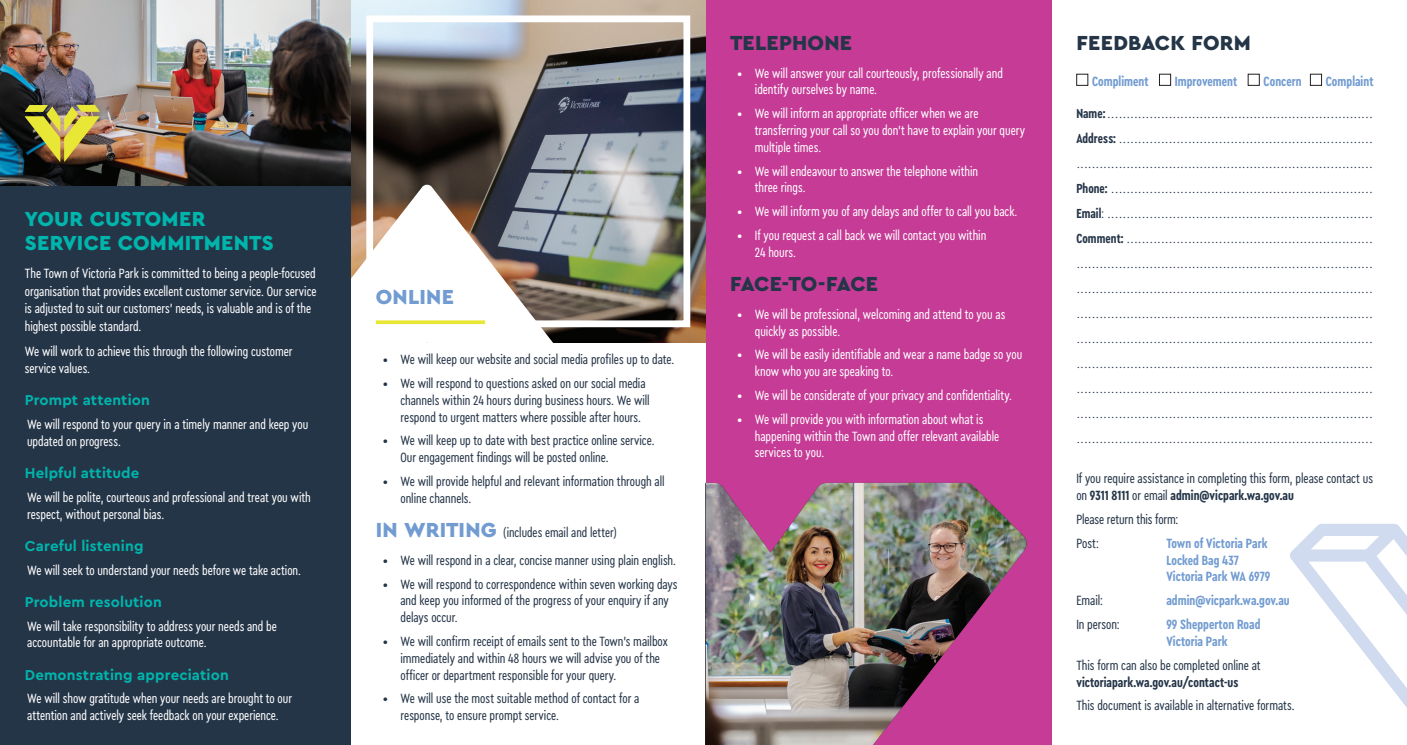
<style>
.page{position:relative;width:1407px;height:745px;background:#fff}
.page>*{position:absolute;margin:0;border:0;box-sizing:border-box;transform-origin:0 0}
.t1{font:900 21.25px/23.8px "Cera Pro";letter-spacing:.01em;color:#00b5ac}
.t2{font:900 21.25px "Cera Pro";letter-spacing:.01em;color:#253548}
.t3{font:900 21.25px "Cera Pro";letter-spacing:-.025em;color:#253548}
.t4{font:900 21.25px "Cera Pro";letter-spacing:.015em;color:#729cd1}
.t5{font:700 15px "Cera Pro";letter-spacing:.01em;color:#00b5ac}
.t6{font:14px/16.8px "Cera Condensed Pro";color:#fff}
.t7{font:14px/16.8px "Cera Condensed Pro";color:#253548}
.t8{font:700 14px/16.8px "Cera Condensed Pro";letter-spacing:.005em;color:#729cd1}
.t9{font:700 14px "Cera Condensed Pro";letter-spacing:.005em;color:#253548}
.t10{font:300 13.75px/25px "Cera Pro";color:#253548;text-align:justify}
.t11{font:13.75px "Cera Condensed Pro";color:#253548}
.s1{font-family:"Cera Pro";font-weight:900;font-size:21.25px;color:#729cd1}
.s2{font-family:"Cera Condensed Pro";font-weight:700}
.s3{font-weight:700}
</style>
<div class="page">
<div style="left:706px;top:0;width:345px;height:744px;background:#c53b96"></div>
<img style="left:351px;top:0;width:355px;height:342px">
<div style="left:366px;top:15px;width:324px;height:312px;border:7px solid #fff"></div>
<svg style="left:351px;top:185px;width:204px;height:158px"></svg>
<svg style="left:376px;top:320px;width:109px;height:4px"></svg>
<img style="left:705px;top:482px;width:321px;height:262px">
<div style="left:1076px;top:74px;width:12px;height:12px;border:1px solid #231f20"></div>
<div style="left:1159px;top:74px;width:12px;height:12px;border:1px solid #231f20"></div>
<div style="left:1248px;top:74px;width:11px;height:12px;border:1px solid #231f20"></div>
<div style="left:1310px;top:74px;width:12px;height:12px;border:1px solid #231f20"></div>
<svg style="left:1290px;top:524px;width:117px;height:184px"></svg>
<div style="left:0;top:0;width:351px;height:744px;background:#253548"></div>
<img style="left:0;top:0;width:351px;height:185px">
<img style="left:25px;top:105px;width:75px;height:57px">
<h1 class="t1" style="left:25px;top:206px;width:250px">YOUR CUSTOMER<br>SERVICE COMMITMENTS</h1>
<p class="t6" style="left:25px;top:264px;width:293px;line-height:17.5px">The Town of Victoria Park is committed to being a people-focused organisation that provides excellent customer service. Our service is adjusted to suit our customers’ needs, is valuable and is of the highest possible standard.</p>
<p class="t6" style="left:25px;top:341px;width:269px;line-height:17.5px">We will work to achieve this through the following customer service values.</p>
<p class="t5" style="left:25px;top:390px;width:127px">Prompt attention</p>
<p class="t6" style="left:27px;top:415px;width:283px">We will respond to your query in a timely manner and keep you updated on progress.</p>
<p class="t5" style="left:25px;top:462px;width:116px">Helpful attitude</p>
<p class="t6" style="left:27px;top:488px;width:285px">We will be polite, courteous and professional and treat you with respect, without personal bias.</p>
<p class="t5" style="left:25px;top:535px;width:120px">Careful listening</p>
<p class="t6" style="left:27px;top:560px;width:275px">We will seek to understand your needs before we take action.</p>
<p class="t5" style="left:25px;top:591px;width:139px">Problem resolution</p>
<p class="t6" style="left:27px;top:616px;width:251px">We will take responsibility to address your needs and be accountable for an appropriate outcome.</p>
<p class="t5" style="left:25px;top:664px;width:205px">Demonstrating appreciation</p>
<p class="t6" style="left:27px;top:689px;width:266px">We will show gratitude when your needs are brought to our attention and actively seek feedback on your experience.</p>
<h1 class="t4" style="left:376px;top:282px;width:80px">ONLINE</h1>
<p class="t7" style="left:383px;top:350px;width:293px">• We will keep our website and social media profiles up to date.</p>
<p class="t7" style="left:400px;top:374px;width:251px;text-indent:-18px">• We will respond to questions asked on our social media channels within 24 hours during business hours. We will respond to urgent matters where possible after hours.</p>
<p class="t7" style="left:400px;top:431px;width:256px;text-indent:-18px">• We will keep up to date with best practice online service.<br>Our engagement findings will be posted online.</p>
<p class="t7" style="left:400px;top:472px;width:266px;text-indent:-18px">• We will provide helpful and relevant information through all online channels.</p>
<p class="t11" style="left:376px;top:523px;width:243px"><span class="s1">IN WRITING</span> (includes email and letter)</p>
<p class="t7" style="left:383px;top:550px;width:295px">• We will respond in a clear, concise manner using plain english.</p>
<p class="t7" style="left:400px;top:574px;width:279px;text-indent:-18px">• We will respond to correspondence within seven working days and keep you informed of the progress of your enquiry if any delays occur.</p>
<p class="t7" style="left:400px;top:632px;width:269px;text-indent:-18px">• We will confirm receipt of emails sent to the Town’s mailbox immediately and within 48 hours we will advise you of the officer or department responsible for your query.</p>
<p class="t7" style="left:400px;top:689px;width:240px;text-indent:-18px">• We will use the most suitable method of contact for a response, to ensure prompt service.</p>
<h1 class="t2" style="left:730px;top:29px;width:124px">TELEPHONE</h1>
<p class="t6" style="left:755px;top:64px;width:249px;text-indent:-18px">• We will answer your call courteously, professionally and identify ourselves by name.</p>
<p class="t6" style="left:755px;top:104px;width:272px;text-indent:-18px">• We will inform an appropriate officer when we are transferring your call so you don’t have to explain your query multiple times.</p>
<p class="t6" style="left:755px;top:162px;width:225px;text-indent:-18px">• We will endeavour to answer the telephone within three rings.</p>
<p class="t6" style="left:737px;top:202px;width:282px">• We will inform you of any delays and offer to call you back.</p>
<p class="t6" style="left:755px;top:226px;width:233px;text-indent:-18px">• If you request a call back we will contact you within<br>24 hours.</p>
<h1 class="t3" style="left:730px;top:270px;width:150px">FACE-TO-FACE</h1>
<p class="t6" style="left:755px;top:305px;width:252px;text-indent:-18px">• We will be professional, welcoming and attend to you as quickly as possible.</p>
<p class="t6" style="left:755px;top:345px;width:269px;text-indent:-18px">• We will be easily identifiable and wear a name badge so you know who you are speaking to.</p>
<p class="t6" style="left:737px;top:386px;width:276px">• We will be considerate of your privacy and confidentiality.</p>
<p class="t6" style="left:755px;top:410px;width:246px;text-indent:-18px">• We will provide you with information about what is happening within the Town and offer relevant available services to you.</p>
<h1 class="t2" style="left:1076px;top:29px;width:176px">FEEDBACK FORM</h1>
<p class="t8" style="left:1092px;top:72px;width:58px">Compliment</p>
<p class="t8" style="left:1175px;top:72px;width:64px">Improvement</p>
<p class="t8" style="left:1263px;top:72px;width:40px">Concern</p>
<p class="t8" style="left:1325px;top:72px;width:49px">Complaint</p>
<p class="t10" style="left:1076px;top:100px;width:298px"><span class="s2">Name:</span>.....................................................................<br><span class="s2">Address:</span> .................................................................. .............................................................................<br><span class="s2">Phone:</span> ....................................................................<br><span class="s2">Email</span>: .....................................................................<br><span class="s2">Comment:</span> ................................................................ ............................................................................. ............................................................................. ............................................................................. ............................................................................. ............................................................................. ............................................................................. ............................................................................. .............................................................................</p>
<p class="t7" style="left:1076px;top:469px;width:298px">If you require assistance in completing this form, please contact us on <span class="s3">9311 8111</span> or email <span class="s3">admin@vicpark.wa.gov.au</span></p>
<p class="t7" style="left:1076px;top:506px;width:103px;line-height:23.9px">Please return this form:<br>Post:</p>
<p class="t8" style="left:1166px;top:534px;width:105px">Town of Victoria Park<br>Locked Bag 437<br>Victoria Park WA 6979</p>
<p class="t7" style="left:1076px;top:591px;width:28px">Email:</p>
<p class="t8" style="left:1166px;top:591px;width:125px">admin@vicpark.wa.gov.au</p>
<p class="t7" style="left:1076px;top:615px;width:45px">In person:</p>
<p class="t8" style="left:1166px;top:615px;width:96px">99 Shepperton Road<br>Victoria Park</p>
<p class="t7" style="left:1076px;top:655px;width:186px">This form can also be completed online at</p>
<p class="t9" style="left:1076px;top:672px;width:163px">victoriapark.wa.gov.au/contact-us</p>
<p class="t7" style="left:1076px;top:696px;width:220px">This document is available in alternative formats.</p>
</div>
